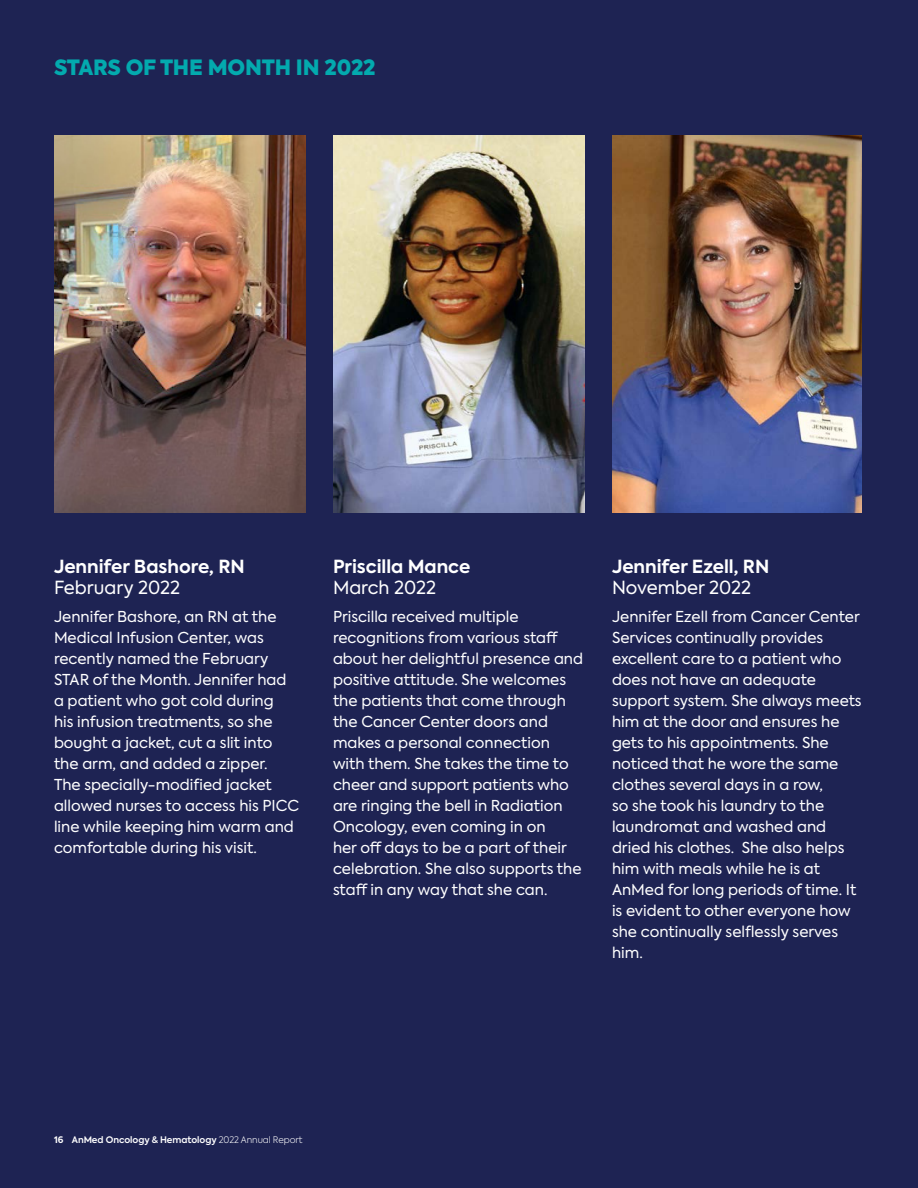
<style>
.page{position:relative;width:918px;height:1188px;background:#1e2353}
.page>*{position:absolute;margin:0;border:0;box-sizing:border-box;transform-origin:0 0}
.t1{font:900 21px "Axiforma";letter-spacing:-.01em;color:#03aaae}
.t2{font:700 18px/21px "Axiforma";color:#fff}
.t3{font:18px "Axiforma";color:#fff}
.t4{font:15px/21px "Axiforma";color:#fff}
.t5{font:600 9px "Axiforma";letter-spacing:-.005em;color:#fff}
.s1{font-weight:400}
.s2{font-weight:700}
.s3{font-weight:300}
</style>
<div class="page">
<img style="left:612px;top:135px;width:249px;height:378px">
<img style="left:333px;top:135px;width:252px;height:378px">
<img style="left:54px;top:135px;width:252px;height:378px">
<p class="t1" style="left:54px;top:52px;width:323px">STARS OF THE MONTH IN 2022</p>
<p class="t2" style="left:54px;top:556px;width:192px">Jennifer Bashore, RN<br><span class="s1">February 2022</span></p>
<p class="t4" style="left:54px;top:606px;width:247px">Jennifer Bashore, an RN at the<br>Medical Infusion Center, was recently named the February<br>STAR of the Month. Jennifer had a patient who got cold during<br>his infusion treatments, so she bought a jacket, cut a slit into the arm, and added a zipper.<br>The specially-modified jacket allowed nurses to access his PICC line while keeping him warm and comfortable during his visit.</p>
<p class="t2" style="left:333px;top:556px;width:139px">Priscilla Mance</p>
<p class="t3" style="left:333px;top:576px;width:105px">March 2022</p>
<p class="t4" style="left:333px;top:606px;width:252px">Priscilla received multiple recognitions from various staff about her delightful presence and positive attitude. She welcomes the patients that come through the Cancer Center doors and makes a personal connection with them. She takes the time to cheer and support patients who are ringing the bell in Radiation<br>Oncology, even coming in on<br>her off days to be a part of their celebration. She also supports the staff in any way that she can.</p>
<p class="t2" style="left:612px;top:556px;width:159px">Jennifer Ezell, RN</p>
<p class="t3" style="left:612px;top:576px;width:141px">November 2022</p>
<p class="t4" style="left:612px;top:606px;width:251px">Jennifer Ezell from Cancer Center<br>Services continually provides excellent care to a patient who does not have an adequate support system. She always meets him at the door and ensures he gets to his appointments. She noticed that he wore the same clothes several days in a row,<br>so she took his laundry to the laundromat and washed and dried his clothes. She also helps him with meals while he is at<br>AnMed for long periods of time. It is evident to other everyone how she continually selflessly serves him.</p>
<p class="t5" style="left:54px;top:1134px;width:250px"><span class="s2">16</span> AnMed Oncology &amp; Hematology <span class="s3">2022 Annual Report</span></p>
</div>
